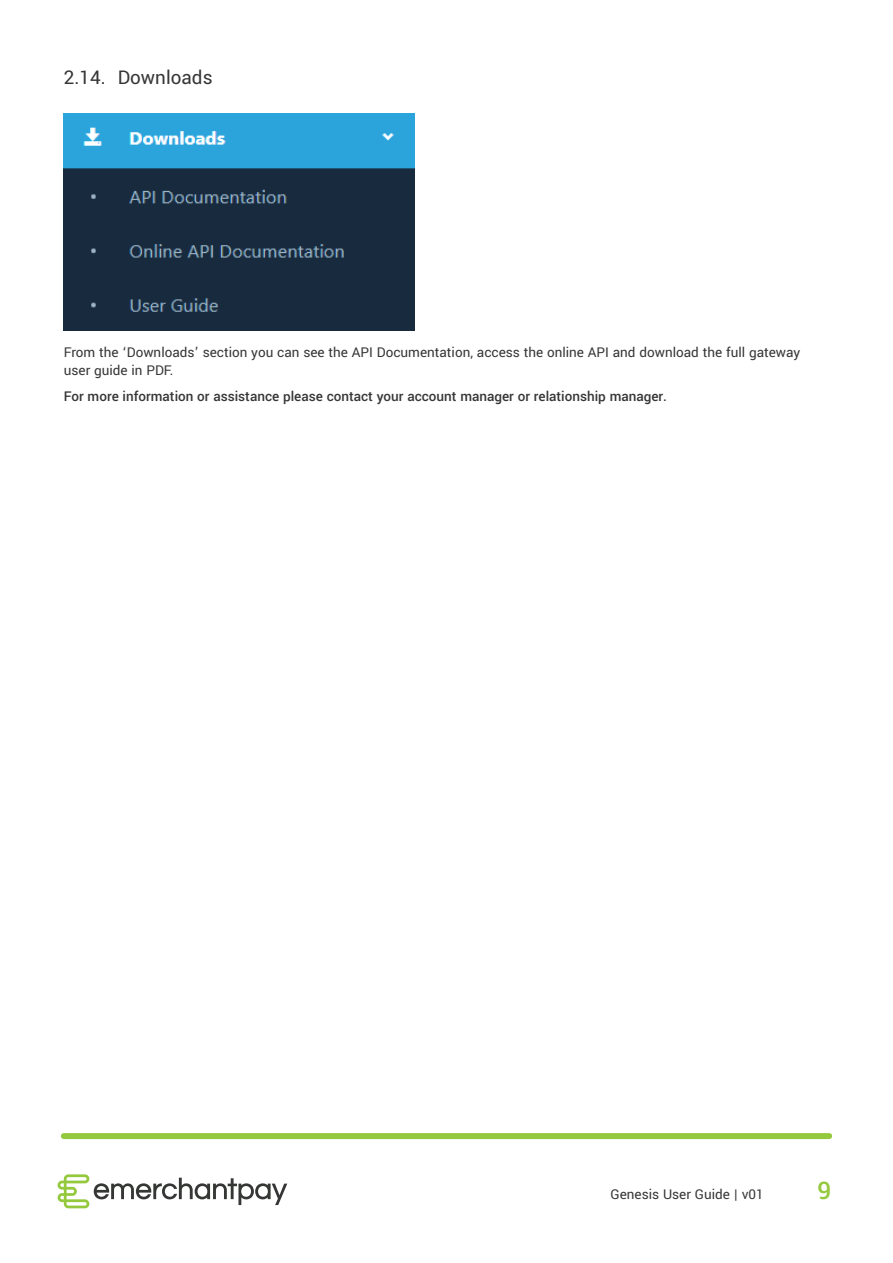
<style>
.page{position:relative;width:893px;height:1263px;background:#fff}
.page>*{position:absolute;margin:0;border:0;box-sizing:border-box;transform-origin:0 0}
.t1{font:500 27px "Yantramanav";color:#95c93d}
.t2{font:21px "Yantramanav";color:#353735}
.t3{font:15px/18px "Yantramanav";color:#353735}
.t4{font:500 15px "Yantramanav";color:#353735}
</style>
<div class="page">
<svg style="left:58px;top:1174px;width:229px;height:34px"></svg>
<div style="left:64px;top:1133px;width:765px;height:6px;background:#95c93d"></div>
<img style="left:64px;top:113px;width:351px;height:217px">
<h2 class="t2" style="left:64px;top:64px;width:150px">2.14. Downloads</h2>
<p class="t3" style="left:64px;top:343px;width:738px">From the ‘Downloads’ section you can see the API Documentation, access the online API and download the full gateway user guide in PDF.</p>
<p class="t4" style="left:64px;top:387px;width:605px">For more information or assistance please contact your account manager or relationship manager.</p>
<p class="t3" style="left:610px;top:1185px;width:155px">Genesis User Guide | v01</p>
<h1 class="t1" style="left:817px;top:1174px;width:15px">9</h1>
</div>
